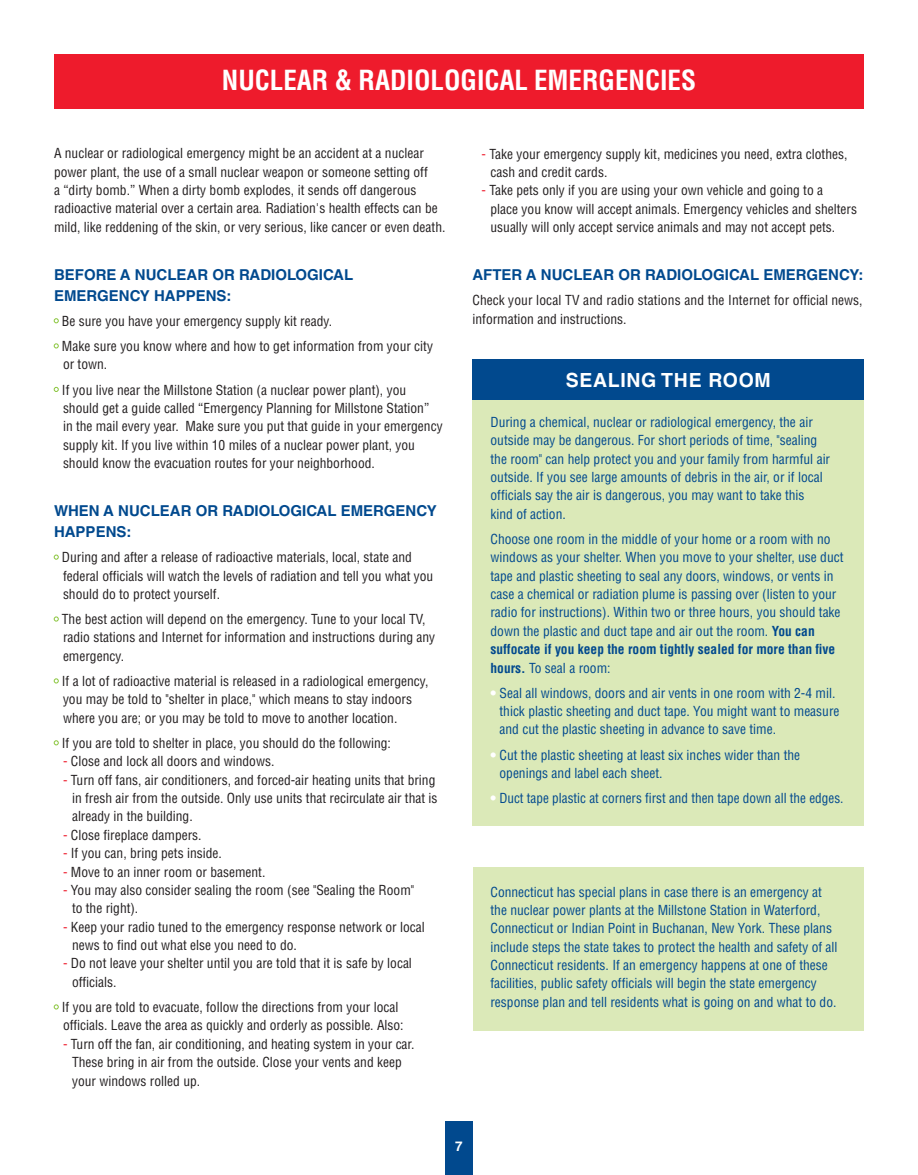
<style>
.page{position:relative;width:918px;height:1175px;background:#fff}
.page>*{position:absolute;margin:0;border:0;box-sizing:border-box;transform-origin:0 0}
.t1{font:700 condensed 27px "Helvetica LT Std";color:#fff}
.t2{font:700 19.5px "Helvetica LT Std";letter-spacing:.035em;color:#fff}
.t3{font:700 15px/21px "Helvetica LT Std";color:#01498e}
.t4{font:condensed 13.5px/18.3px "Helvetica LT Std";color:#231f20}
.t5{font:condensed 13.5px/18.3px "Helvetica LT Std";color:#01498e}
.t6{font:700 13.5px "Helvetica LT Std";color:#fff}
.s1{color:#ee1b2c}
.s2{font-weight:700}
.s3{font-weight:700;color:#fff}
</style>
<div class="page">
<svg style="left:54px;top:318px;width:5px;height:5px"></svg>
<svg style="left:54px;top:343px;width:5px;height:5px"></svg>
<svg style="left:54px;top:387px;width:5px;height:5px"></svg>
<svg style="left:54px;top:554px;width:5px;height:5px"></svg>
<svg style="left:54px;top:616px;width:5px;height:5px"></svg>
<svg style="left:54px;top:678px;width:5px;height:5px"></svg>
<svg style="left:54px;top:740px;width:5px;height:5px"></svg>
<svg style="left:54px;top:1004px;width:5px;height:5px"></svg>
<div style="left:54px;top:54px;width:810px;height:54px;background:#ee1b2c"></div>
<div style="left:474px;top:867px;width:390px;height:163px;background:#dbe9b8"></div>
<div style="left:445px;top:1121px;width:27px;height:53px;background:#01498e"></div>
<div style="left:472px;top:398px;width:392px;height:428px;background:#dbe9b8"></div>
<div style="left:472px;top:360px;width:392px;height:40px;background:#01498e"></div>
<h1 class="t1" style="left:222px;top:63px;width:476px">NUCLEAR &amp; RADIOLOGICAL EMERGENCIES</h1>
<p class="t4" style="left:54px;top:144px;width:393px">A nuclear or radiological emergency might be an accident at a nuclear power plant, the use of a small nuclear weapon or someone setting off<br>a “dirty bomb.” When a dirty bomb explodes, it sends off dangerous radioactive material over a certain area. Radiation's health effects can be mild, like reddening of the skin, or very serious, like cancer or even death.</p>
<p class="t3" style="left:54px;top:264px;width:301px">BEFORE A NUCLEAR OR RADIOLOGICAL<br>EMERGENCY HAPPENS:</p>
<p class="t4" style="left:62px;top:308px;width:373px;line-height:25.2px">Be sure you have your emergency supply kit ready.<br>Make sure you know where and how to get information from your city</p>
<p class="t4" style="left:62px;top:352px;width:346px;line-height:25.2px">or town.<br>If you live near the Millstone Station (a nuclear power plant), you</p>
<p class="t4" style="left:63px;top:399px;width:381px">should get a guide called “Emergency Planning for Millstone Station”<br>in the mail every year. Make sure you put that guide in your emergency supply kit. If you live within 10 miles of a nuclear power plant, you should know the evacuation routes for your neighborhood.</p>
<p class="t3" style="left:54px;top:500px;width:384px">WHEN A NUCLEAR OR RADIOLOGICAL EMERGENCY<br>HAPPENS:</p>
<p class="t4" style="left:62px;top:548px;width:373px">During and after a release of radioactive materials, local, state and federal officials will watch the levels of radiation and tell you what you should do to protect yourself.</p>
<p class="t4" style="left:62px;top:610px;width:375px">The best action will depend on the emergency. Tune to your local TV, radio stations and Internet for information and instructions during any emergency.</p>
<p class="t4" style="left:62px;top:672px;width:368px">If a lot of radioactive material is released in a radiological emergency, you may be told to "shelter in place," which means to stay indoors where you are; or you may be told to move to another location.</p>
<p class="t4" style="left:62px;top:733px;width:331px">If you are told to shelter in place, you should do the following:</p>
<p class="t4" style="left:63px;top:752px;width:213px"><span class="s1">-</span> Close and lock all doors and windows.</p>
<p class="t4" style="left:72px;top:770px;width:367px;text-indent:-9px"><span class="s1">-</span> Turn off fans, air conditioners, and forced-air heating units that bring in fresh air from the outside. Only use units that recirculate air that is already in the building.</p>
<p class="t4" style="left:63px;top:825px;width:140px"><span class="s1">-</span> Close fireplace dampers.</p>
<p class="t4" style="left:63px;top:844px;width:160px"><span class="s1">-</span> If you can, bring pets inside.</p>
<p class="t4" style="left:63px;top:862px;width:204px"><span class="s1">-</span> Move to an inner room or basement.</p>
<p class="t4" style="left:72px;top:880px;width:344px;text-indent:-9px"><span class="s1">-</span> You may also consider sealing the room (see "Sealing the Room" to the right).</p>
<p class="t4" style="left:72px;top:917px;width:354px;text-indent:-9px"><span class="s1">-</span> Keep your radio tuned to the emergency response network or local news to find out what else you need to do.</p>
<p class="t4" style="left:72px;top:954px;width:341px;text-indent:-9px"><span class="s1">-</span> Do not leave your shelter until you are told that it is safe by local officials.</p>
<p class="t4" style="left:62px;top:997px;width:343px">If you are told to evacuate, follow the directions from your local officials. Leave the area as quickly and orderly as possible. Also:</p>
<p class="t4" style="left:72px;top:1034px;width:344px;text-indent:-9px"><span class="s1">-</span> Turn off the fan, air conditioning, and heating system in your car.<br>These bring in air from the outside. Close your vents and keep your windows rolled up.</p>
<p class="t4" style="left:491px;top:144px;width:358px;text-indent:-9px"><span class="s1">-</span> Take your emergency supply kit, medicines you need, extra clothes, cash and credit cards.</p>
<p class="t4" style="left:491px;top:181px;width:368px;text-indent:-9px"><span class="s1">-</span> Take pets only if you are using your own vehicle and going to a<br>place you know will accept animals. Emergency vehicles and shelters usually will only accept service animals and may not accept pets.</p>
<p class="t3" style="left:472px;top:264px;width:393px">AFTER A NUCLEAR OR RADIOLOGICAL EMERGENCY:</p>
<p class="t4" style="left:472px;top:291px;width:392px">Check your local TV and radio stations and the Internet for official news, information and instructions.</p>
<h2 class="t2" style="left:566px;top:368px;width:207px">SEALING THE ROOM</h2>
<p class="t5" style="left:490px;top:413px;width:341px">During a chemical, nuclear or radiological emergency, the air outside may be dangerous. For short periods of time, "sealing the room" can help protect you and your family from harmful air outside. If you see large amounts of debris in the air, or if local officials say the air is dangerous, you may want to take this kind of action.</p>
<p class="t5" style="left:490px;top:530px;width:355px">Choose one room in the middle of your home or a room with no windows as your shelter. When you move to your shelter, use duct tape and plastic sheeting to seal any doors, windows, or vents in case a chemical or radiation plume is passing over (listen to your radio for instructions). Within two or three hours, you should take down the plastic and duct tape and air out the room. <span class="s2">You can suffocate if you keep the room tightly sealed for more than five hours.</span> To seal a room:</p>
<p class="t5" style="left:500px;top:683px;width:342px;text-indent:-9px"><span class="s3">•</span> Seal all windows, doors and air vents in one room with 2-4 mil. thick plastic sheeting and duct tape. You might want to measure and cut the plastic sheeting in advance to save time.</p>
<p class="t5" style="left:500px;top:745px;width:302px;text-indent:-9px"><span class="s3">•</span> Cut the plastic sheeting at least six inches wider than the openings and label each sheet.</p>
<p class="t5" style="left:490px;top:789px;width:355px"><span class="s3">•</span> Duct tape plastic at corners first and then tape down all the edges.</p>
<p class="t5" style="left:490px;top:882px;width:349px">Connecticut has special plans in case there is an emergency at the nuclear power plants at the Millstone Station in Waterford, Connecticut or Indian Point in Buchanan, New York. These plans include steps the state takes to protect the health and safety of all Connecticut residents. If an emergency happens at one of these facilities, public safety officials will begin the state emergency response plan and tell residents what is going on and what to do.</p>
<p class="t6" style="left:455px;top:1137px;width:9px">7</p>
</div>
